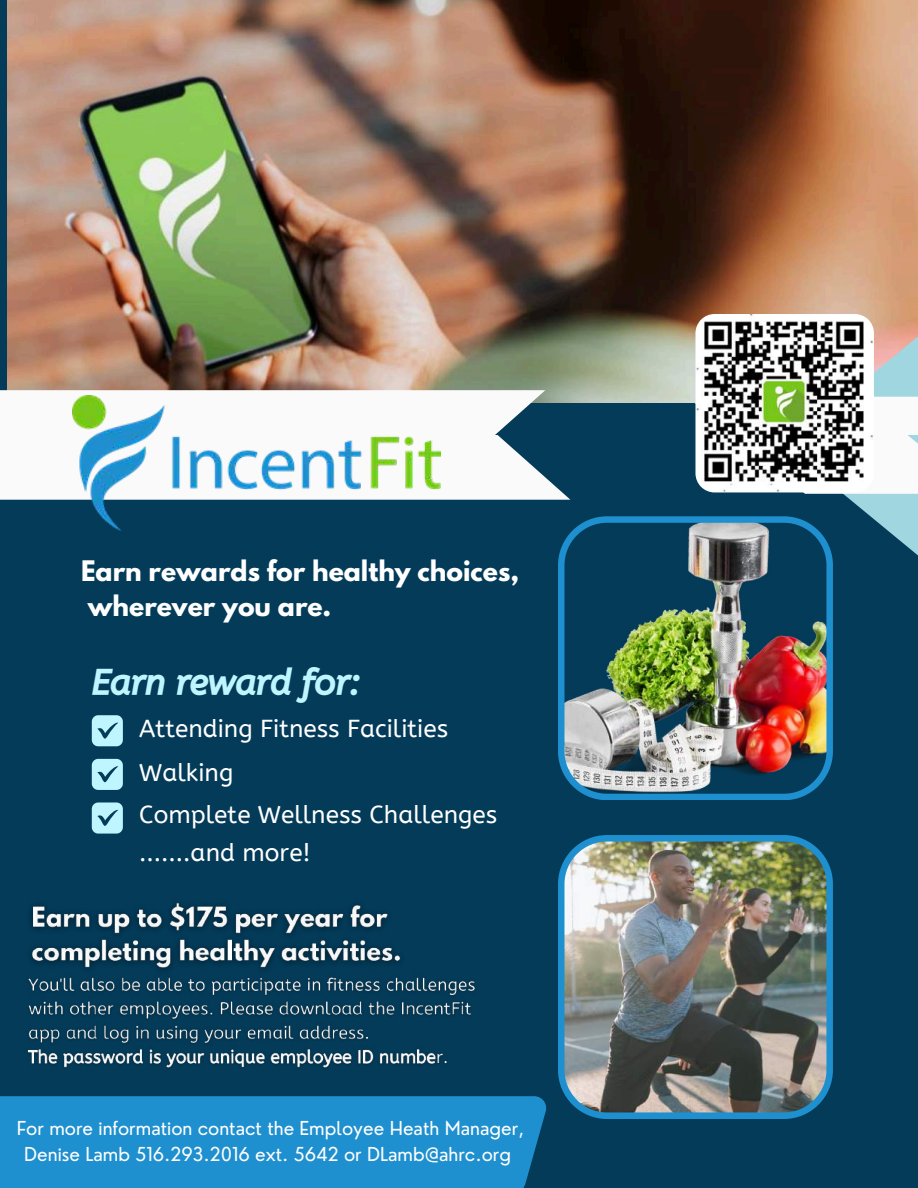
<style>
.page{position:relative;width:918px;height:1188px;background:#033b59}
.page>*{position:absolute;margin:0;border:0;box-sizing:border-box;transform-origin:0 0}
.t1{font:34.8px "CA Generated";color:#bff5ff}
.t2{font:700 25.05px/35.1px "League Spartan";color:#fff}
.t3{font:24.45px/43px "A Bee Zee";color:#fff}
.t4{font:18.75px/25.8px "Nourd";color:#fff;text-align:center}
</style>
<div class="page">
<svg style="left:843px;top:494px;width:75px;height:62px"></svg>
<img style="left:7px;top:0;width:911px;height:403px">
<svg style="left:644px;top:274px;width:274px;height:220px"></svg>
<svg style="left:0;top:390px;width:570px;height:110px"></svg>
<img style="left:558px;top:835px;width:275px;height:284px">
<div style="left:0;top:1096px;width:546px;height:92px;background:#1f90cf"></div>
<svg style="left:92px;top:715px;width:31px;height:31px"></svg>
<svg style="left:92px;top:759px;width:31px;height:31px"></svg>
<svg style="left:92px;top:802px;width:31px;height:32px"></svg>
<img style="left:558px;top:516px;width:275px;height:284px">
<img style="left:72px;top:395px;width:368px;height:135px">
<img style="left:695px;top:314px;width:179px;height:178px">
<img style="left:30px;top:902px;width:371px;height:68px">
<img style="left:27px;top:977px;width:448px;height:92px">
<h2 class="t2" style="left:81px;top:556px;width:440px">Earn rewards for healthy choices, wherever you are.</h2>
<h1 class="t1" style="left:92px;top:662px;width:270px">Earn reward for:</h1>
<h3 class="t3" style="left:139px;top:708px;width:360px">Attending Fitness Facilities<br>Walking<br>Complete Wellness Challenges</h3>
<h3 class="t3" style="left:139px;top:832px;width:173px">.......and more!</h3>
<p class="t4" style="left:17px;top:1115px;width:509px">For more information contact the Employee Heath Manager,<br>Denise Lamb 516.293.2016 ext. 5642 or DLamb@ahrc.org</p>
</div>
